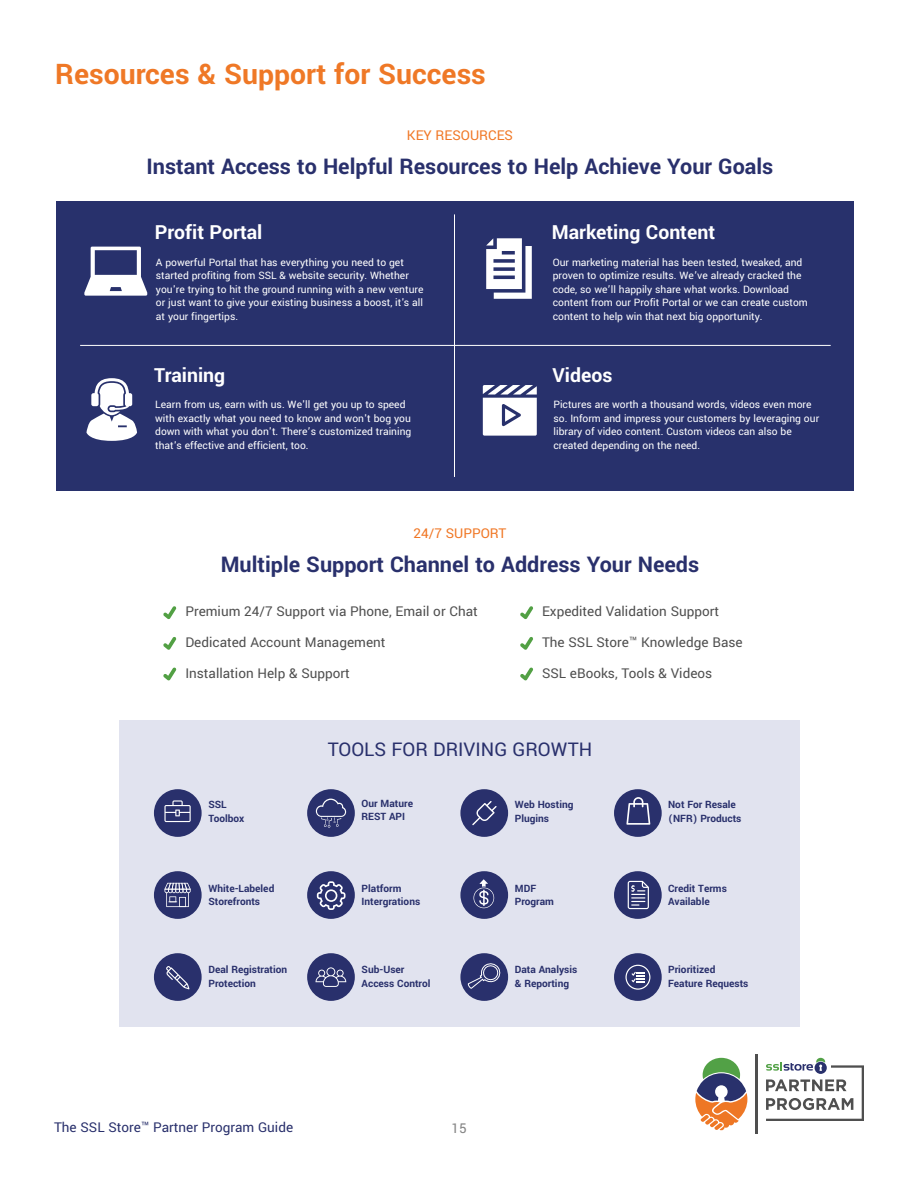
<style>
.page{position:relative;width:918px;height:1188px;background:#fff}
.page>*{position:absolute;margin:0;border:0;box-sizing:border-box;transform-origin:0 0}
.t1{font:700 31.5px "Yantramanav";color:#ef7826}
.t2{font:700 24px "Yantramanav";color:#29306c}
.t3{font:700 21.6px "Yantramanav";color:#fff}
.t4{font:21px "Yantramanav";color:#29306c}
.t5{font:15px/30.8px "Yantramanav";color:#4f4f4f}
.t6{font:15px "Yantramanav";color:#29306c}
.t7{font:15px "Yantramanav";color:#f07725}
.t8{font:15px "Yantramanav";color:#848484}
.t9{font:11.4px/13.5px "Yantramanav";color:#fff}
.t10{font:700 11.25px/13.5px "Yantramanav";color:#29306c}
</style>
<div class="page">
<hr style="left:756px;top:1054px;width:2px;height:80px;background:#4f4f4f">
<svg style="left:695px;top:1058px;width:52px;height:73px"></svg>
<svg style="left:766px;top:1058px;width:98px;height:63px"></svg>
<div style="left:120px;top:721px;width:680px;height:306px;background:#e1e3ef"></div>
<div style="left:56px;top:201px;width:797px;height:290px;background:#28316c"></div>
<svg style="left:486px;top:238px;width:46px;height:61px"></svg>
<svg style="left:84px;top:247px;width:63px;height:49px"></svg>
<svg style="left:86px;top:378px;width:51px;height:63px"></svg>
<svg style="left:483px;top:385px;width:54px;height:51px;background:#d2d4e0"></svg>
<hr style="left:80px;top:345px;width:751px;height:1px;background:#fff">
<hr style="left:454px;top:214px;width:1px;height:263px;background:#fff">
<svg style="left:163px;top:606px;width:13px;height:13px"></svg>
<svg style="left:520px;top:606px;width:13px;height:13px"></svg>
<svg style="left:163px;top:637px;width:13px;height:13px"></svg>
<svg style="left:520px;top:637px;width:13px;height:13px"></svg>
<svg style="left:163px;top:667px;width:13px;height:13px"></svg>
<svg style="left:520px;top:667px;width:13px;height:13px"></svg>
<div style="left:154px;top:871px;width:48px;height:48px;background:#29306c;border-radius:50%"></div>
<div style="left:307px;top:871px;width:48px;height:48px;background:#29306c;border-radius:50%"></div>
<div style="left:154px;top:953px;width:48px;height:48px;background:#29306c;border-radius:50%"></div>
<div style="left:307px;top:953px;width:48px;height:48px;background:#29306c;border-radius:50%"></div>
<div style="left:460px;top:871px;width:48px;height:48px;background:#29306c;border-radius:50%"></div>
<div style="left:460px;top:953px;width:48px;height:48px;background:#29306c;border-radius:50%"></div>
<div style="left:614px;top:871px;width:48px;height:48px;background:#29306c;border-radius:50%"></div>
<div style="left:614px;top:953px;width:48px;height:48px;background:#29306c;border-radius:50%"></div>
<div style="left:460px;top:789px;width:48px;height:48px;background:#29306c;border-radius:50%"></div>
<div style="left:614px;top:789px;width:48px;height:48px;background:#29306c;border-radius:50%"></div>
<div style="left:154px;top:789px;width:48px;height:48px;background:#29306c;border-radius:50%"></div>
<div style="left:307px;top:789px;width:48px;height:48px;background:#29306c;border-radius:50%"></div>
<svg style="left:468px;top:963px;width:33px;height:26px"></svg>
<svg style="left:164px;top:883px;width:27px;height:24px"></svg>
<svg style="left:164px;top:800px;width:27px;height:22px"></svg>
<svg style="left:472px;top:801px;width:25px;height:24px"></svg>
<svg style="left:166px;top:966px;width:23px;height:23px"></svg>
<svg style="left:628px;top:881px;width:21px;height:28px"></svg>
<svg style="left:316px;top:799px;width:30px;height:29px"></svg>
<svg style="left:625px;top:965px;width:25px;height:25px"></svg>
<svg style="left:316px;top:967px;width:30px;height:20px"></svg>
<svg style="left:317px;top:881px;width:29px;height:29px"></svg>
<svg style="left:626px;top:797px;width:24px;height:28px"></svg>
<svg style="left:473px;top:879px;width:21px;height:29px"></svg>
<h1 class="t1" style="left:55px;top:54px;width:432px">Resources &amp; Support for Success</h1>
<h3 class="t7" style="left:407px;top:127px;width:107px">KEY RESOURCES</h3>
<h2 class="t2" style="left:147px;top:152px;width:628px">Instant Access to Helpful Resources to Help Achieve Your Goals</h2>
<h3 class="t3" style="left:155px;top:219px;width:109px">Profit Portal</h3>
<p class="t9" style="left:156px;top:255px;width:269px">A powerful Portal that has everything you need to get started profiting from SSL &amp; website security. Whether you're trying to hit the ground running with a new venture or just want to give your existing business a boost, it's all at your fingertips.</p>
<h3 class="t3" style="left:154px;top:362px;width:72px">Training</h3>
<p class="t9" style="left:155px;top:398px;width:258px">Learn from us, earn with us. We'll get you up to speed with exactly what you need to know and won't bog you down with what you don't. There’s customized training that's effective and efficient, too.</p>
<h3 class="t3" style="left:552px;top:219px;width:165px">Marketing Content</h3>
<p class="t9" style="left:553px;top:255px;width:257px">Our marketing material has been tested, tweaked, and proven to optimize results. We’ve already cracked the code, so we’ll happily share what works. Download content from our Profit Portal or we can create custom content to help win that next big opportunity.</p>
<h3 class="t3" style="left:553px;top:362px;width:61px">Videos</h3>
<p class="t9" style="left:553px;top:398px;width:267px">Pictures are worth a thousand words, videos even more so. Inform and impress your customers by leveraging our library of video content. Custom videos can also be created depending on the need.</p>
<h3 class="t7" style="left:414px;top:524px;width:94px">24/7 SUPPORT</h3>
<h2 class="t2" style="left:221px;top:550px;width:480px">Multiple Support Channel to Address Your Needs</h2>
<h3 class="t5" style="left:185px;top:596px;width:294px">Premium 24/7 Support via Phone, Email or Chat<br>Dedicated Account Management<br>Installation Help &amp; Support</h3>
<h3 class="t5" style="left:542px;top:596px;width:202px">Expedited Validation Support<br>The SSL Store™ Knowledge Base<br>SSL eBooks, Tools &amp; Videos</h3>
<h3 class="t4" style="left:328px;top:736px;width:266px">TOOLS FOR DRIVING GROWTH</h3>
<p class="t10" style="left:208px;top:798px;width:37px">SSL<br>Toolbox</p>
<p class="t10" style="left:362px;top:797px;width:53px">Our Mature<br>REST API</p>
<p class="t10" style="left:515px;top:798px;width:60px">Web Hosting<br>Plugins</p>
<p class="t10" style="left:668px;top:798px;width:75px">Not For Resale (NFR) Products</p>
<p class="t10" style="left:208px;top:882px;width:67px">White-Labeled<br>Storefronts</p>
<p class="t10" style="left:362px;top:882px;width:60px">Platform<br>Intergrations</p>
<p class="t10" style="left:515px;top:882px;width:41px">MDF<br>Program</p>
<p class="t10" style="left:668px;top:882px;width:60px">Credit Terms<br>Available</p>
<p class="t10" style="left:208px;top:963px;width:80px">Deal Registration<br>Protection</p>
<p class="t10" style="left:362px;top:963px;width:70px">Sub-User<br>Access Control</p>
<p class="t10" style="left:515px;top:963px;width:64px">Data Analysis &amp; Reporting</p>
<p class="t10" style="left:668px;top:963px;width:82px">Prioritized<br>Feature Requests</p>
<h3 class="t6" style="left:54px;top:1118px;width:241px">The SSL Store™ Partner Program Guide</h3>
<h3 class="t8" style="left:451px;top:1119px;width:17px">15</h3>
</div>
